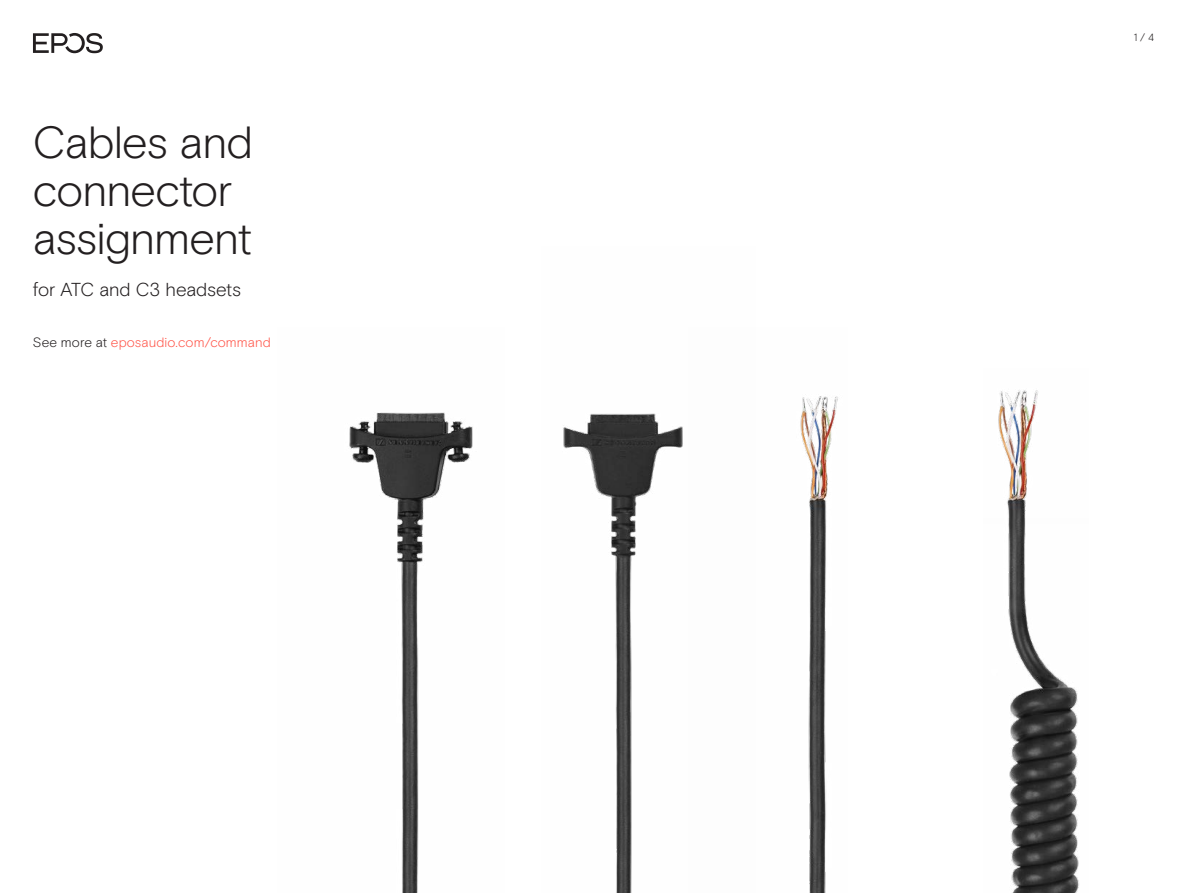
<style>
.page{position:relative;width:1187px;height:893px;background:#fff}
.page>*{position:absolute;margin:0;border:0;box-sizing:border-box;transform-origin:0 0}
.t1{font:300 45px/48px "EPOS Basis";letter-spacing:-.02em;color:#231f20}
.t2{font:300 18.75px "EPOS Basis";letter-spacing:-.01em;color:#231f20}
.t3{font:300 13.5px "EPOS Basis";letter-spacing:.005em;color:#ff5549}
.t4{font:300 10.5px "EPOS Basis";color:#231f20}
.s1{color:#231f20}
</style>
<div class="page">
<img style="left:349px;top:412px;width:124px;height:481px">
<img style="left:800px;top:396px;width:38px;height:497px">
<img style="left:563px;top:413px;width:120px;height:480px">
<img style="left:1008px;top:543px;width:71px;height:350px">
<img style="left:998px;top:390px;width:40px;height:153px">
<svg style="left:33px;top:33px;width:70px;height:20px"></svg>
<h1 class="t1" style="left:33px;top:119px;width:222px">Cables and connector assignment</h1>
<h2 class="t2" style="left:33px;top:278px;width:209px">for ATC and C3 headsets</h2>
<p class="t3" style="left:33px;top:335px;width:239px"><span class="s1">See more at</span> eposaudio.com/command</p>
<p class="t4" style="left:1133px;top:31px;width:22px">1 / 4</p>
</div>
